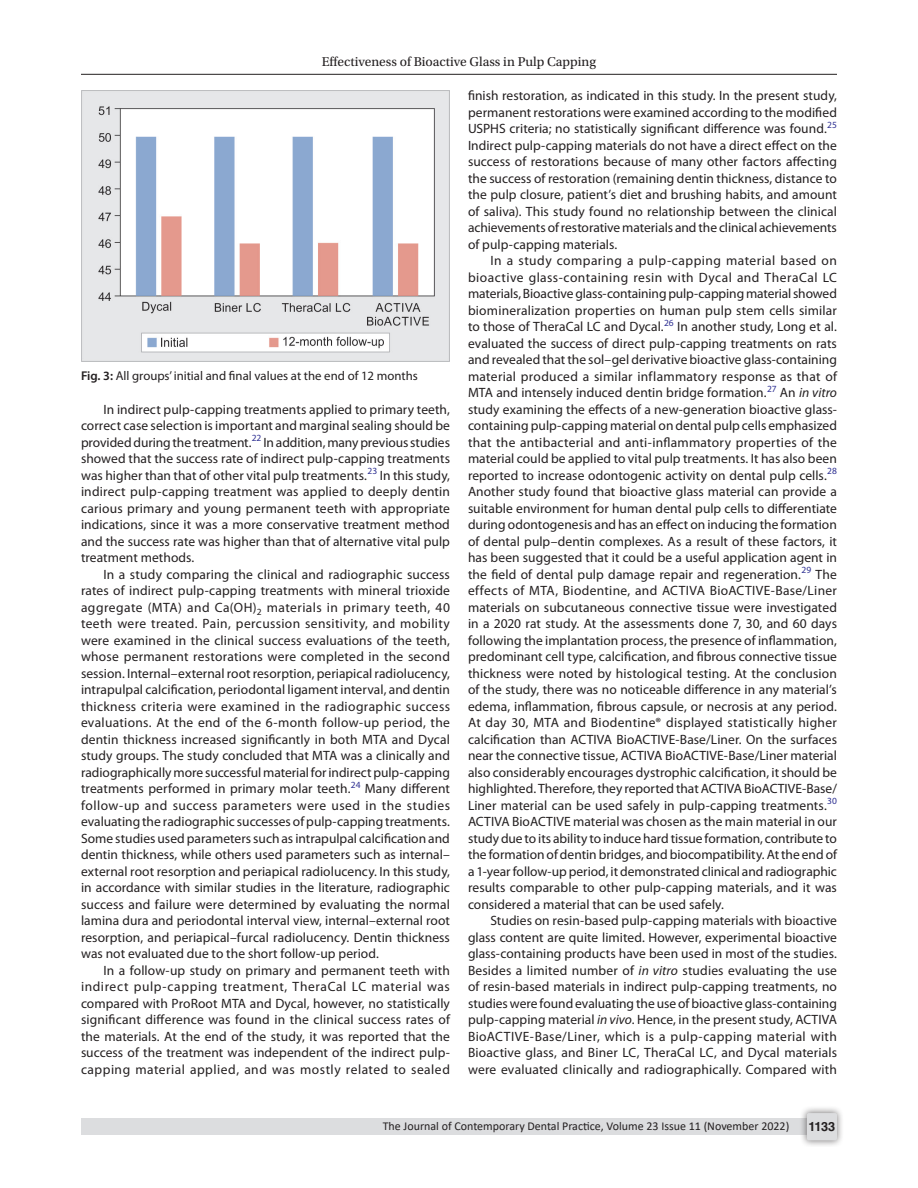
<style>
.page{position:relative;width:918px;height:1188px;background:#fff}
.page>*{position:absolute;margin:0;border:0;box-sizing:border-box;transform-origin:0 0}
.Para-Indent{font:13.5px/16.5px "Myriad Pro";letter-spacing:.005em;color:#231f20;text-align:justify}
.t1{font:13.5px "Utopia Std";color:#231f20}
.FigCaption{font:12.75px "Myriad Pro";color:#231f20}
.t2{font:700 12.75px "Helvetica LT Std";color:#231f20}
.t3{font:12px "Calibri";color:#231f20}
.s1{font-weight:600}
.s2{font-style:italic}
</style>
<div class="page">
<hr style="left:81px;top:74px;width:756px;height:1px;background:#231f20">
<div style="left:81px;top:1119px;width:756px;height:16px;background:#dcdddf"></div>
<div style="left:800px;top:1106px;width:44px;height:41px;background:#231f20;opacity:.61"></div>
<div style="left:807px;top:1113px;width:30px;height:27px;background:#dcdddf;border-radius:2px"></div>
<img style="left:81px;top:90px;width:368px;height:271px">
<p class="t1" style="left:322px;top:55px;width:276px">Effectiveness of Bioactive Glass in Pulp Capping</p>
<p class="FigCaption" style="left:81px;top:368px;width:338px"><span class="s1">Fig. 3:</span> All groups’ initial and final values at the end of 12 months</p>
<p class="Para-Indent" style="left:81px;top:401px;width:371px;text-indent:22px">In indirect pulp-capping treatments applied to primary teeth, correct case selection is important and marginal sealing should be provided during the treatment.<sup>22</sup> In addition, many previous studies showed that the success rate of indirect pulp-capping treatments was higher than that of other vital pulp treatments.<sup>23</sup> In this study, indirect pulp-capping treatment was applied to deeply dentin carious primary and young permanent teeth with appropriate indications, since it was a more conservative treatment method and the success rate was higher than that of alternative vital pulp treatment methods.</p>
<p class="Para-Indent" style="left:81px;top:566px;width:371px;text-indent:22px">In a study comparing the clinical and radiographic success rates of indirect pulp-capping treatments with mineral trioxide aggregate (MTA) and Ca(OH)<sub>2</sub> materials in primary teeth, 40 teeth were treated. Pain, percussion sensitivity, and mobility were examined in the clinical success evaluations of the teeth, whose permanent restorations were completed in the second session. Internal–external root resorption, periapical radiolucency, intrapulpal calcification, periodontal ligament interval, and dentin thickness criteria were examined in the radiographic success evaluations. At the end of the 6-month follow-up period, the dentin thickness increased significantly in both MTA and Dycal study groups. The study concluded that MTA was a clinically and radiographically more successful material for indirect pulp-capping treatments performed in primary molar teeth.<sup>24</sup> Many different follow-up and success parameters were used in the studies evaluating the radiographic successes of pulp-capping treatments.<br>Some studies used parameters such as intrapulpal calcification and dentin thickness, while others used parameters such as internal– external root resorption and periapical radiolucency. In this study, in accordance with similar studies in the literature, radiographic success and failure were determined by evaluating the normal lamina dura and periodontal interval view, internal–external root resorption, and periapical–furcal radiolucency. Dentin thickness was not evaluated due to the short follow-up period.</p>
<p class="Para-Indent" style="left:81px;top:962px;width:371px;text-indent:22px">In a follow-up study on primary and permanent teeth with indirect pulp-capping treatment, TheraCal LC material was compared with ProRoot MTA and Dycal, however, no statistically significant difference was found in the clinical success rates of the materials. At the end of the study, it was reported that the success of the treatment was independent of the indirect pulp&shy;capping material applied, and was mostly related to sealed</p>
<p class="Para-Indent" style="left:468px;top:87px;width:371px">finish restoration, as indicated in this study. In the present study, permanent restorations were examined according to the modified USPHS criteria; no statistically significant difference was found.<sup>25<br></sup>Indirect pulp-capping materials do not have a direct effect on the success of restorations because of many other factors affecting the success of restoration (remaining dentin thickness, distance to the pulp closure, patient’s diet and brushing habits, and amount of saliva). This study found no relationship between the clinical achievements of restorative materials and the clinical achievements of pulp-capping materials.</p>
<p class="Para-Indent" style="left:468px;top:252px;width:371px;text-indent:22px">In a study comparing a pulp-capping material based on bioactive glass-containing resin with Dycal and TheraCal LC materials, Bioactive glass-containing pulp-capping material showed biomineralization properties on human pulp stem cells similar to those of TheraCal LC and Dycal.<sup>26</sup> In another study, Long et al. evaluated the success of direct pulp-capping treatments on rats and revealed that the sol–gel derivative bioactive glass-containing material produced a similar inflammatory response as that of MTA and intensely induced dentin bridge formation.<sup>27</sup> An <span class="s2">in vitro </span>study examining the effects of a new-generation bioactive glass&shy;containing pulp-capping material on dental pulp cells emphasized that the antibacterial and anti-inflammatory properties of the material could be applied to vital pulp treatments. It has also been reported to increase odontogenic activity on dental pulp cells.<sup>28<br></sup>Another study found that bioactive glass material can provide a suitable environment for human dental pulp cells to differentiate during odontogenesis and has an effect on inducing the formation of dental pulp–dentin complexes. As a result of these factors, it has been suggested that it could be a useful application agent in the field of dental pulp damage repair and regeneration.<sup>29</sup> The effects of MTA, Biodentine, and ACTIVA BioACTIVE-Base/Liner materials on subcutaneous connective tissue were investigated in a 2020 rat study. At the assessments done 7, 30, and 60 days following the implantation process, the presence of inflammation, predominant cell type, calcification, and fibrous connective tissue thickness were noted by histological testing. At the conclusion of the study, there was no noticeable difference in any material’s edema, inflammation, fibrous capsule, or necrosis at any period.<br>At day 30, MTA and Biodentine® displayed statistically higher calcification than ACTIVA BioACTIVE-Base/Liner. On the surfaces near the connective tissue, ACTIVA BioACTIVE-Base/Liner material also considerably encourages dystrophic calcification, it should be highlighted. Therefore, they reported that ACTIVA BioACTIVE-Base/ Liner material can be used safely in pulp-capping treatments.<sup>30<br></sup>ACTIVA BioACTIVE material was chosen as the main material in our study due to its ability to induce hard tissue formation, contribute to the formation of dentin bridges, and biocompatibility. At the end of a 1-year follow-up period, it demonstrated clinical and radiographic results comparable to other pulp-capping materials, and it was considered a material that can be used safely.</p>
<p class="Para-Indent" style="left:468px;top:912px;width:371px;text-indent:22px">Studies on resin-based pulp-capping materials with bioactive glass content are quite limited. However, experimental bioactive glass-containing products have been used in most of the studies.<br>Besides a limited number of <span class="s2">in vitro</span> studies evaluating the use of resin-based materials in indirect pulp-capping treatments, no studies were found evaluating the use of bioactive glass-containing pulp-capping material <span class="s2">in vivo</span>. Hence, in the present study, ACTIVA BioACTIVE-Base/Liner, which is a pulp-capping material with Bioactive glass, and Biner LC, TheraCal LC, and Dycal materials were evaluated clinically and radiographically. Compared with</p>
<p class="t3" style="left:383px;top:1117px;width:408px">The Journal of Contemporary Dental Practice, Volume 23 Issue 11 (November 2022)</p>
<p class="t2" style="left:809px;top:1119px;width:28px">1133</p>
</div>
